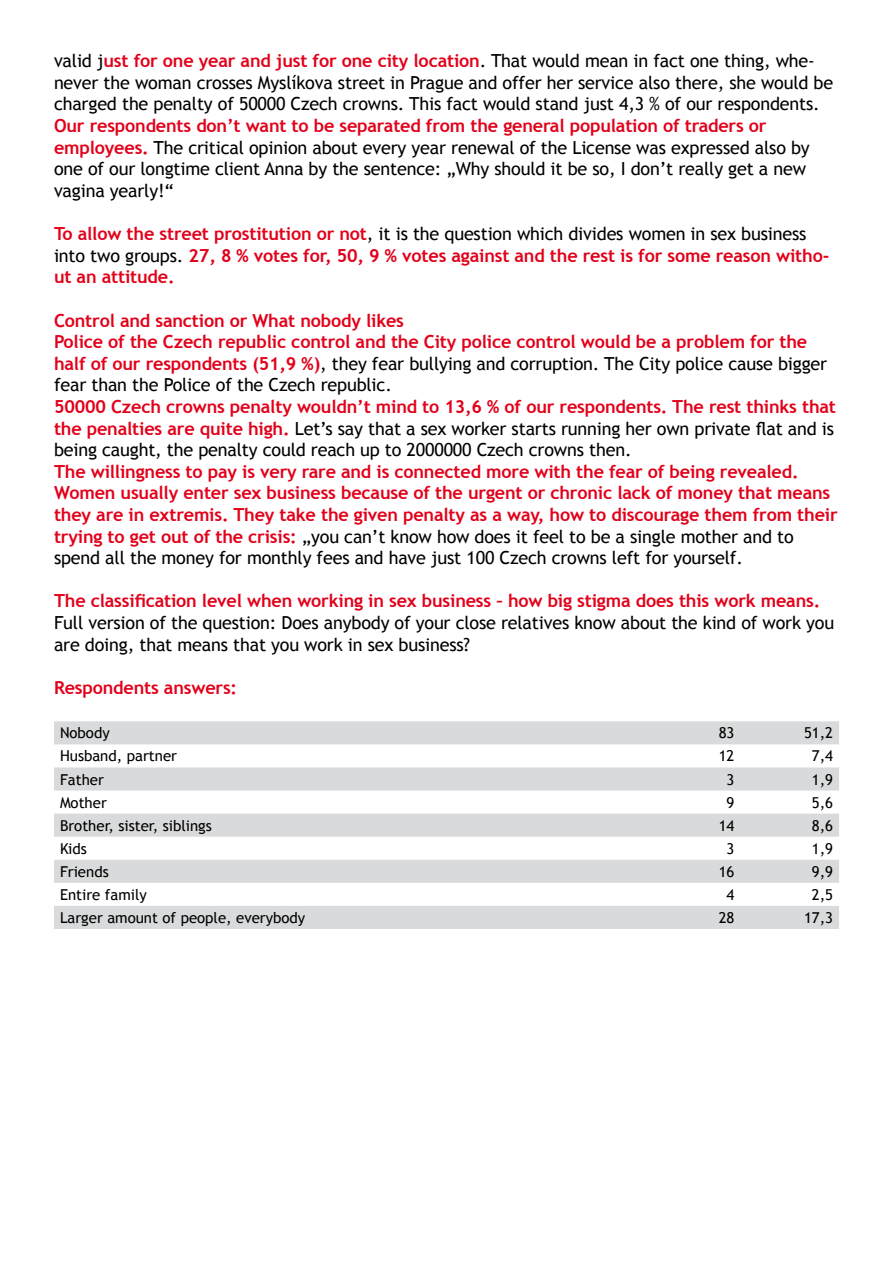
<style>
.page{position:relative;width:893px;height:1263px;background:#fff}
.page>*{position:absolute;margin:0;border:0;box-sizing:border-box;transform-origin:0 0}
.t1{font:700 18px/21.6px "Trebuchet MS";letter-spacing:-.01em;color:#e2001a}
.t2{font:18px/21.6px "Trebuchet MS";letter-spacing:-.01em;color:#000}
.t3{font:15px "Trebuchet MS";color:#000}
.s1{font-weight:700;color:#e2001a}
.s2{font-weight:400;color:#000}
</style>
<div class="page">
<svg style="left:54px;top:721px;width:785px;height:208px;fill:#d9dadb"></svg>
<p class="t2" style="left:54px;top:50px;width:781px">valid j<span class="s1">ust for one year and just for one city location</span>. That would mean in fact one thing, whe&shy;never the woman crosses Myslíkova street in Prague and offer her service also there, she would be charged the penalty of 50000 Czech crowns. This fact would stand just 4,3 % of our respondents.</p>
<p class="t2" style="left:54px;top:115px;width:757px"><span class="s1">Our respondents don’t want to be separated from the general population of traders or employees.</span> The critical opinion about every year renewal of the License was expressed also by one of our longtime client Anna by the sentence: „Why should it be so, I don’t really get a new vagina yearly!“</p>
<p class="t1" style="left:54px;top:223px;width:777px">To allow the street prostitution or not<span class="s2">, it is the question which divides women in sex business into two groups.</span> 27, 8 % votes for, 50, 9 % votes against and the rest is for some reason witho&shy;ut an attitude.</p>
<p class="t1" style="left:54px;top:309px;width:775px">Control and sanction or What nobody likes<br>Police of the Czech republic control and the City police control would be a problem for the half of our respondents (51,9 %)<span class="s2">, they fear bullying and corruption. The City police cause bigger fear than the Police of the Czech republic.</span></p>
<p class="t2" style="left:54px;top:396px;width:783px;text-align:justify"><span class="s1">50000 Czech crowns penalty wouldn’t mind to 13,6 % of our respondents. The rest thinks that the penalties are quite high.</span> Let’s say that a sex worker starts running her own private flat and is being caught, the penalty could reach up to 2000000 Czech crowns then.</p>
<p class="t1" style="left:54px;top:460px;width:785px">The willingness to pay is very rare and is connected more with the fear of being revealed.<br>Women usually enter sex business because of the urgent or chronic lack of money that means they are in extremis. They take the given penalty as a way, how to discourage them from their trying to get out of the crisis: <span class="s2">„you can’t know how does it feel to be a single mother and to spend all the money for monthly fees and have just 100 Czech crowns left for yourself.</span></p>
<p class="t1" style="left:54px;top:590px;width:768px">The classification level when working in sex business – how big stigma does this work means.</p>
<p class="t2" style="left:54px;top:612px;width:782px">Full version of the question: Does anybody of your close relatives know about the kind of work you are doing, that means that you work in sex business?</p>
<p class="t1" style="left:54px;top:676px;width:185px">Respondents answers:</p>
<p class="t3" style="left:60px;top:724px;width:51px">Nobody</p>
<p class="t3" style="left:719px;top:724px;width:17px">83</p>
<p class="t3" style="left:804px;top:724px;width:31px">51,2</p>
<p class="t3" style="left:60px;top:747px;width:119px">Husband, partner</p>
<p class="t3" style="left:719px;top:747px;width:17px">12</p>
<p class="t3" style="left:812px;top:747px;width:23px">7,4</p>
<p class="t3" style="left:60px;top:770px;width:45px">Father</p>
<p class="t3" style="left:727px;top:770px;width:9px">3</p>
<p class="t3" style="left:812px;top:770px;width:23px">1,9</p>
<p class="t3" style="left:60px;top:793px;width:48px">Mother</p>
<p class="t3" style="left:727px;top:793px;width:9px">9</p>
<p class="t3" style="left:812px;top:793px;width:23px">5,6</p>
<p class="t3" style="left:60px;top:816px;width:153px">Brother, sister, siblings</p>
<p class="t3" style="left:719px;top:816px;width:17px">14</p>
<p class="t3" style="left:812px;top:816px;width:23px">8,6</p>
<p class="t3" style="left:60px;top:839px;width:28px">Kids</p>
<p class="t3" style="left:727px;top:839px;width:9px">3</p>
<p class="t3" style="left:812px;top:839px;width:23px">1,9</p>
<p class="t3" style="left:60px;top:863px;width:50px">Friends</p>
<p class="t3" style="left:719px;top:863px;width:17px">16</p>
<p class="t3" style="left:812px;top:863px;width:23px">9,9</p>
<p class="t3" style="left:60px;top:886px;width:88px">Entire family</p>
<p class="t3" style="left:727px;top:886px;width:9px">4</p>
<p class="t3" style="left:812px;top:886px;width:23px">2,5</p>
<p class="t3" style="left:60px;top:909px;width:247px">Larger amount of people, everybody</p>
<p class="t3" style="left:719px;top:909px;width:17px">28</p>
<p class="t3" style="left:804px;top:909px;width:31px">17,3</p>
</div>
